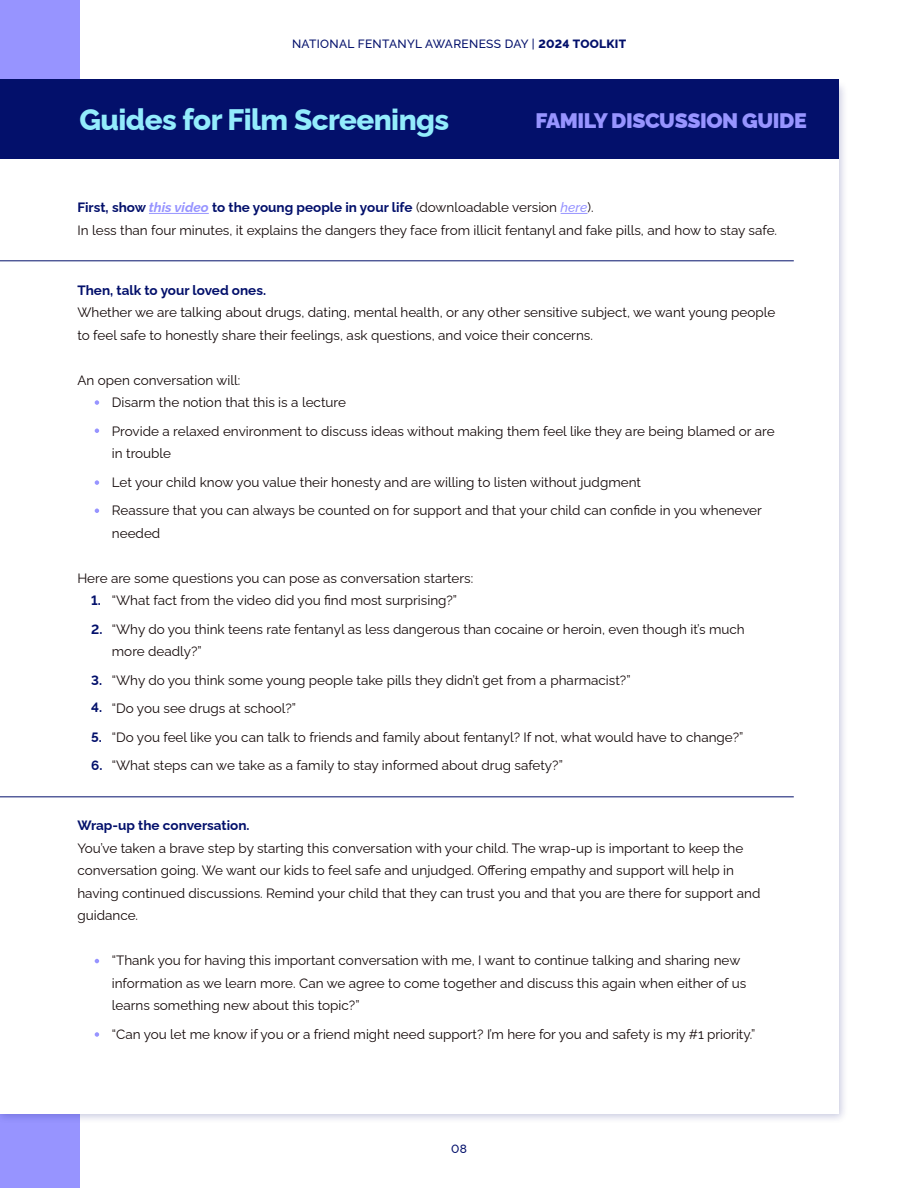
<style>
.page{position:relative;width:918px;height:1188px;background:#fff}
.page>*{position:absolute;margin:0;border:0;box-sizing:border-box;transform-origin:0 0}
.t1{font:800 29.7px "Raleway";letter-spacing:-.02em;color:#93ecfc}
.t2{font:900 21px "Raleway";letter-spacing:-.02em;color:#9794ff}
.t3{font:13.5px/22.5px "Raleway";color:#140909}
.t4{font:700 13.5px/28.5px "Raleway";color:#03106b}
.t5{font:500 12px "Raleway";letter-spacing:.025em;color:#03106b}
.s1{font-weight:800}
.s2{font-weight:700;color:#03106b}
.s3{font-weight:700;font-style:italic;color:#9794ff}
.s4{font-weight:500;font-style:italic;color:#9794ff}
</style>
<div class="page">
<div style="left:0;top:0;width:80px;height:1188px;background:#9794ff"></div>
<div style="left:0;top:79px;width:848px;height:1045px;background:#050a70;opacity:.22"></div>
<div style="left:0;top:86px;width:838px;height:1028px;background:#fff"></div>
<div style="left:0;top:80px;width:838px;height:79px;background:#03106b"></div>
<hr style="left:149px;top:213px;width:60px;height:1px;background:#9794ff">
<svg style="left:561px;top:213px;width:26px;height:1px"></svg>
<svg style="left:95px;top:400px;width:4px;height:5px"></svg>
<svg style="left:95px;top:428px;width:4px;height:5px"></svg>
<svg style="left:95px;top:480px;width:4px;height:5px"></svg>
<svg style="left:95px;top:508px;width:4px;height:5px"></svg>
<svg style="left:95px;top:959px;width:4px;height:4px"></svg>
<svg style="left:95px;top:1032px;width:4px;height:5px"></svg>
<hr style="left:0;top:261px;width:794px;height:1px;background:#03106b">
<hr style="left:0;top:797px;width:794px;height:1px;background:#03106b">
<p class="t5" style="left:292px;top:34px;width:336px">NATIONAL FENTANYL AWARENESS DAY | <span class="s1">2024 TOOLKIT</span></p>
<h1 class="t1" style="left:80px;top:96px;width:371px">Guides for Film Screenings</h1>
<h2 class="t2" style="left:536px;top:103px;width:273px">FAMILY DISCUSSION GUIDE</h2>
<p class="t3" style="left:77px;top:195px;width:701px"><span class="s2">First, show</span> <span class="s3">this video</span> <span class="s2">to the young people in your life</span> (downloadable version <span class="s4">here</span>).<br>In less than four minutes, it explains the dangers they face from illicit fentanyl and fake pills, and how to stay safe.</p>
<p class="t4" style="left:77px;top:274px;width:190px">Then, talk to your loved ones.</p>
<p class="t3" style="left:77px;top:300px;width:699px">Whether we are talking about drugs, dating, mental health, or any other sensitive subject, we want young people to feel safe to honestly share their feelings, ask questions, and voice their concerns.</p>
<p class="t3" style="left:112px;top:367px;width:236px;text-indent:-35px">An open conversation will:<br>Disarm the notion that this is a lecture</p>
<p class="t3" style="left:112px;top:418px;width:664px">Provide a relaxed environment to discuss ideas without making them feel like they are being blamed or are in trouble</p>
<p class="t3" style="left:112px;top:466px;width:652px;line-height:28.5px">Let your child know you value their honesty and are willing to listen without judgment<br>Reassure that you can always be counted on for support and that your child can confide in you whenever</p>
<p class="t3" style="left:112px;top:520px;width:50px">needed</p>
<p class="t3" style="left:112px;top:565px;width:363px;text-indent:-35px">Here are some questions you can pose as conversation starters: “What fact from the video did you find most surprising?”</p>
<p class="t3" style="left:112px;top:616px;width:634px">“Why do you think teens rate fentanyl as less dangerous than cocaine or heroin, even though it’s much more deadly?”</p>
<p class="t3" style="left:112px;top:664px;width:633px;line-height:28.5px">“Why do you think some young people take pills they didn’t get from a pharmacist?”<br>“Do you see drugs at school?”<br>“Do you feel like you can talk to friends and family about fentanyl? If not, what would have to change?” “What steps can we take as a family to stay informed about drug safety?”</p>
<p class="t4" style="left:91px;top:584px;width:13px;line-height:29.4px">1.<br>2.</p>
<p class="t4" style="left:91px;top:664px;width:13px;text-align:justify">3.<br>4.<br>5.<br>6.</p>
<p class="t4" style="left:77px;top:810px;width:174px">Wrap-up the conversation.</p>
<p class="t3" style="left:77px;top:835px;width:685px">You’ve taken a brave step by starting this conversation with your child. The wrap-up is important to keep the conversation going. We want our kids to feel safe and unjudged. Offering empathy and support will help in having continued discussions. Remind your child that they can trust you and that you are there for support and guidance.</p>
<p class="t3" style="left:112px;top:948px;width:636px">“Thank you for having this important conversation with me, I want to continue talking and sharing new information as we learn more. Can we agree to come together and discuss this again when either of us learns something new about this topic?”</p>
<p class="t3" style="left:112px;top:1021px;width:645px">“Can you let me know if you or a friend might need support? I’m here for you and safety is my #1 priority.”</p>
<p class="t5" style="left:451px;top:1139px;width:17px">08</p>
</div>
